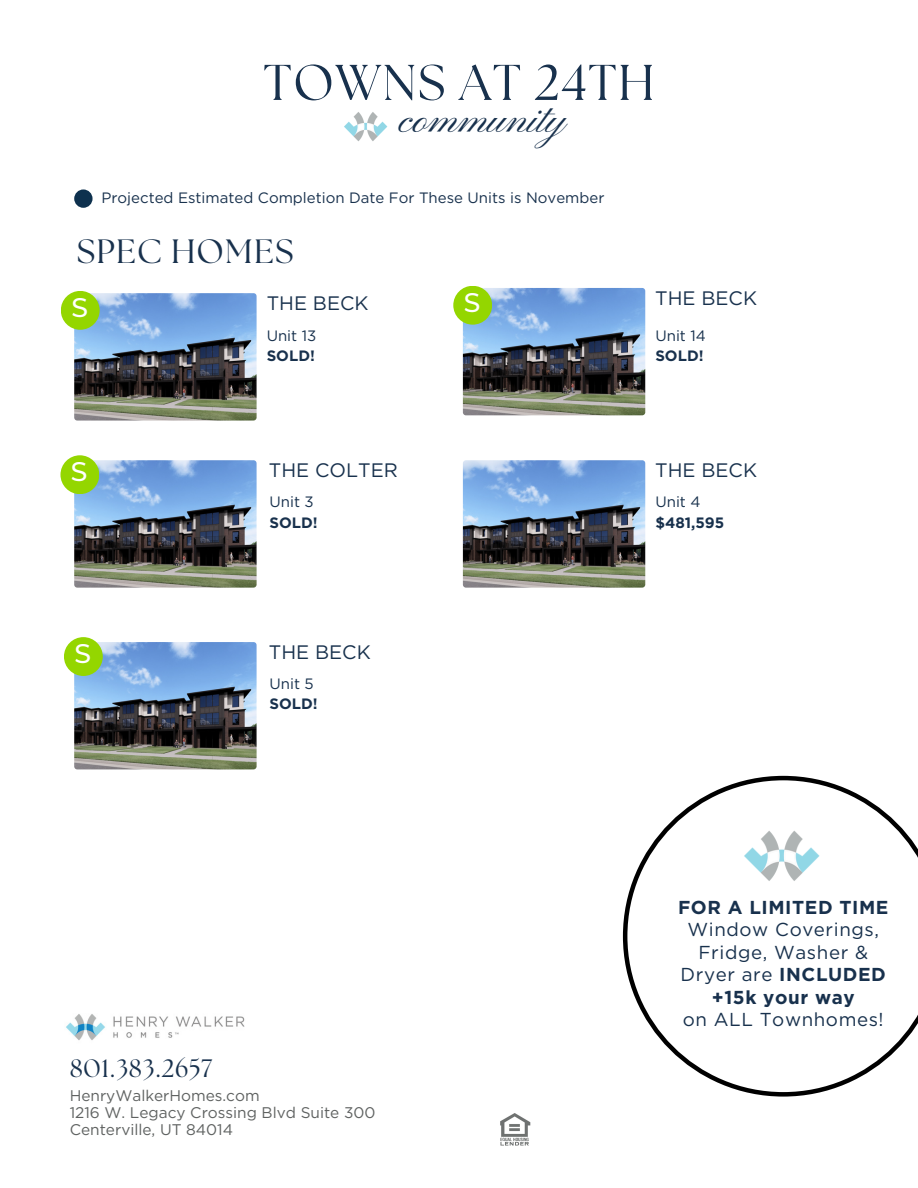
<style>
.page{position:relative;width:918px;height:1188px;background:#fff}
.page>*{position:absolute;margin:0;border:0;box-sizing:border-box;transform-origin:0 0}
.t1{font:50.1px "The Seasons";letter-spacing:.03em;color:#18314d}
.t2{font:42.6px "Pinyon Script";color:#18314d}
.t3{font:33.6px "The Seasons";letter-spacing:.03em;color:#18314d}
.t4{font:500 26.7px "Montserrat";color:#fff}
.t5{font:25.2px "The Seasons";letter-spacing:.03em;color:#18314d}
.t6{font:19.5px "Gotham";color:#18314d}
.t7{font:18.75px/22.5px "Gotham";letter-spacing:.03em;color:#18314d;text-align:center}
.t8{font:15.45px/17.4px "Gotham";color:#5f6261}
.t9{font:15px "Gotham";color:#18314d}
.t10{font:700 15px "Gotham";color:#18314d}
.s1{font-weight:700}
</style>
<div class="page">
<img style="left:66px;top:1014px;width:179px;height:26px">
<img style="left:344px;top:112px;width:44px;height:29px">
<img style="left:500px;top:1113px;width:31px;height:33px">
<img style="left:463px;top:288px;width:182px;height:127px;border-radius:3px">
<img style="left:74px;top:460px;width:183px;height:128px;border-radius:3px">
<img style="left:74px;top:293px;width:183px;height:128px;border-radius:3px">
<img style="left:463px;top:460px;width:182px;height:128px;border-radius:3px">
<img style="left:74px;top:642px;width:183px;height:127px;border-radius:3px">
<div style="left:74px;top:189px;width:19px;height:19px;background:#0e314e;border-radius:50%"></div>
<div style="left:61px;top:291px;width:39px;height:39px;background:#94d600;border-radius:50%"></div>
<div style="left:453px;top:286px;width:39px;height:39px;background:#94d600;border-radius:50%"></div>
<div style="left:64px;top:637px;width:39px;height:39px;background:#94d600;border-radius:50%"></div>
<div style="left:60px;top:455px;width:39px;height:39px;background:#94d600;border-radius:50%"></div>
<svg style="left:623px;top:776px;width:295px;height:320px"></svg>
<p class="t1" style="left:264px;top:60px;width:392px">TOWNS AT 24TH</p>
<h1 class="t2" style="left:401px;top:95px;width:168px">community</h1>
<h5 class="t9" style="left:102px;top:188px;width:504px">Projected Estimated Completion Date For These Units is November</h5>
<p class="t3" style="left:77px;top:236px;width:218px">SPEC HOMES</p>
<p class="t4" style="left:71px;top:291px;width:18px">S</p>
<p class="t4" style="left:464px;top:286px;width:18px">S</p>
<h5 class="t6" style="left:267px;top:292px;width:103px">THE BECK</h5>
<h4 class="t4" style="left:71px;top:455px;width:18px">S</h4>
<p class="t4" style="left:74px;top:637px;width:18px">S</p>
<p class="t9" style="left:267px;top:327px;width:51px">Unit 13</p>
<p class="t10" style="left:267px;top:347px;width:50px">SOLD!</p>
<p class="t6" style="left:269px;top:458px;width:130px">THE COLTER</p>
<p class="t9" style="left:269px;top:493px;width:46px">Unit 3</p>
<p class="t10" style="left:269px;top:513px;width:50px">SOLD!</p>
<p class="t6" style="left:269px;top:640px;width:103px">THE BECK</p>
<h5 class="t9" style="left:269px;top:675px;width:46px">Unit 5</h5>
<p class="t10" style="left:269px;top:695px;width:50px">SOLD!</p>
<p class="t5" style="left:70px;top:1057px;width:144px">801.383.2657</p>
<h5 class="t8" style="left:70px;top:1086px;width:191px">HenryWalkerHomes.com</h5>
<p class="t8" style="left:70px;top:1104px;width:307px">1216 W. Legacy Crossing Blvd Suite 300<br>Centerville, UT 84014</p>
<p class="t6" style="left:655px;top:286px;width:103px">THE BECK</p>
<h5 class="t9" style="left:655px;top:327px;width:52px">Unit 14</h5>
<p class="t10" style="left:655px;top:347px;width:50px">SOLD!</p>
<p class="t6" style="left:655px;top:459px;width:103px">THE BECK</p>
<p class="t9" style="left:655px;top:493px;width:47px">Unit 4</p>
<p class="t10" style="left:655px;top:513px;width:70px">$481,595</p>
<p class="t7" style="left:678px;top:896px;width:212px"><span class="s1">FOR A LIMITED TIME<br></span>Window Coverings,<br>Fridge, Washer &amp;<br>Dryer are <span class="s1">INCLUDED +15k your way<br></span>on ALL Townhomes!</p>
</div>
